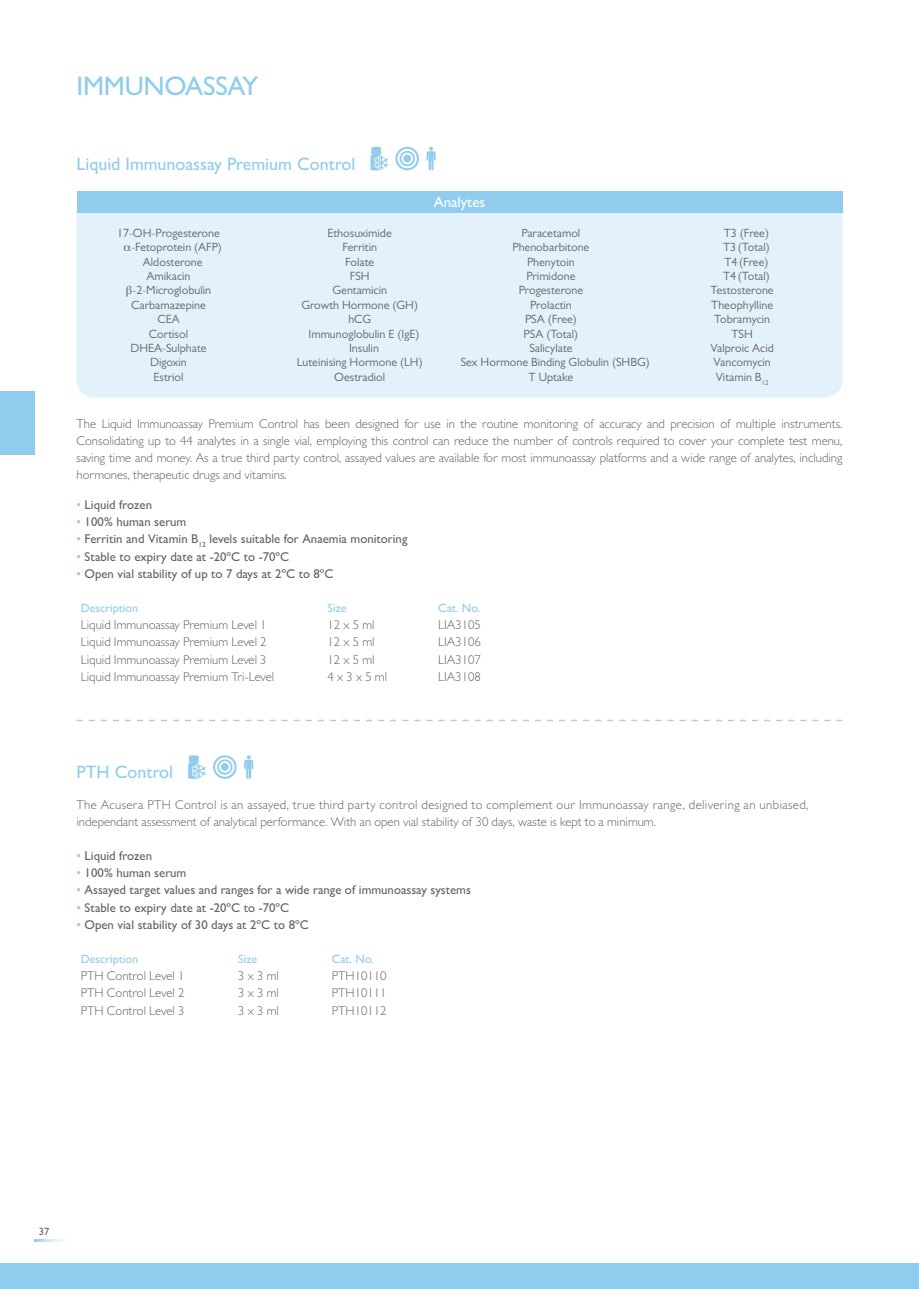
<style>
.page{position:relative;width:919px;height:1289px;background:#fff}
.page>*{position:absolute;margin:0;border:0;box-sizing:border-box;transform-origin:0 0}
.t1{font:500 27px "Gill Sans MT Pro";letter-spacing:-.01em;color:#90ccec}
.t2{font:500 18px "Gill Sans MT Pro";color:#8fcced}
.t3{font:500 15px "Gill Sans MT Pro";color:#fff}
.t4{font:300 12.75px/17.2px "Gill Sans MT Pro";color:#636366}
.t5{font:500 12.75px "Gill Sans MT Pro";color:#636366}
.t6{font:300 12.75px "Gill Sans MT Pro";letter-spacing:.03em;color:#636366}
.t7{font:12px "Gill Sans MT Pro";color:#636366}
.t8{font:500 12px "Gill Sans MT Pro";color:#8fcced}
.t9{font:500 10.5px "Gill Sans MT Pro";color:#636366}
.s1{color:#8fcced}
</style>
<div class="page">
<div style="left:0;top:392px;width:34px;height:63px;background:#8fcced"></div>
<div style="left:0;top:1263px;width:918px;height:25px;background:#8fcced"></div>
<hr style="left:34px;top:1239px;width:39px;height:2px;background:#8fcced">
<div style="left:77px;top:195px;width:765px;height:203px;background:#e3f2fa;border-radius:18px"></div>
<div style="left:77px;top:192px;width:765px;height:21px;background:#8fcced"></div>
<svg style="left:370px;top:147px;width:18px;height:23px"></svg>
<svg style="left:395px;top:147px;width:24px;height:23px"></svg>
<div style="left:403px;top:154px;width:8px;height:8px;background:#91cced;border-radius:50%"></div>
<svg style="left:426px;top:147px;width:9px;height:23px"></svg>
<svg style="left:77px;top:719px;width:765px;height:2px"></svg>
<svg style="left:188px;top:755px;width:17px;height:23px"></svg>
<svg style="left:213px;top:755px;width:24px;height:23px"></svg>
<div style="left:221px;top:763px;width:8px;height:7px;background:#91cced;border-radius:50%"></div>
<svg style="left:244px;top:755px;width:9px;height:23px"></svg>
<h1 class="t1" style="left:77px;top:70px;width:183px">IMMUNOASSAY</h1>
<p class="t2" style="left:77px;top:153px;width:280px">Liquid Immunoassay Premium Control</p>
<p class="t7" style="left:117px;top:225px;width:104px">17-OH-Progesterone</p>
<p class="t7" style="left:131px;top:240px;width:92px">-Fetoprotein (AFP)</p>
<p class="t7" style="left:143px;top:254px;width:61px">Aldosterone</p>
<p class="t7" style="left:147px;top:269px;width:45px">Amikacin</p>
<p class="t7" style="left:132px;top:283px;width:80px">-2-Microglobulin</p>
<p class="t7" style="left:131px;top:297px;width:76px">Carbamazepine</p>
<p class="t7" style="left:157px;top:312px;width:24px">CEA</p>
<p class="t7" style="left:149px;top:326px;width:41px">Cortisol</p>
<p class="t7" style="left:130px;top:341px;width:78px">DHEA-Sulphate</p>
<p class="t7" style="left:150px;top:355px;width:38px">Digoxin</p>
<p class="t7" style="left:153px;top:369px;width:31px">Estriol</p>
<p class="t7" style="left:327px;top:225px;width:66px">Ethosuximide</p>
<p class="t7" style="left:342px;top:240px;width:36px">Ferritin</p>
<p class="t7" style="left:345px;top:254px;width:31px">Folate</p>
<p class="t7" style="left:350px;top:269px;width:21px">FSH</p>
<p class="t7" style="left:332px;top:283px;width:56px">Gentamicin</p>
<p class="t7" style="left:301px;top:297px;width:118px">Growth Hormone (GH)</p>
<p class="t7" style="left:348px;top:312px;width:24px">hCG</p>
<p class="t7" style="left:308px;top:326px;width:112px">Immunoglobulin E (IgE)</p>
<p class="t7" style="left:349px;top:341px;width:31px">Insulin</p>
<p class="t7" style="left:297px;top:355px;width:127px">Luteinising Hormone (LH)</p>
<p class="t7" style="left:334px;top:369px;width:53px">Oestradiol</p>
<p class="t3" style="left:433px;top:193px;width:53px">Analytes</p>
<p class="t7" style="left:521px;top:225px;width:60px">Paracetamol</p>
<p class="t7" style="left:512px;top:240px;width:78px">Phenobarbitone</p>
<p class="t7" style="left:527px;top:254px;width:49px">Phenytoin</p>
<p class="t7" style="left:526px;top:269px;width:51px">Primidone</p>
<p class="t7" style="left:518px;top:283px;width:66px">Progesterone</p>
<p class="t7" style="left:530px;top:297px;width:43px">Prolactin</p>
<p class="t7" style="left:525px;top:312px;width:53px">PSA (Free)</p>
<p class="t7" style="left:523px;top:326px;width:56px">PSA (Total)</p>
<p class="t7" style="left:529px;top:341px;width:45px">Salicylate</p>
<p class="t7" style="left:460px;top:355px;width:190px">Sex Hormone Binding Globulin (SHBG)</p>
<p class="t7" style="left:528px;top:369px;width:46px">T Uptake</p>
<p class="t7" style="left:723px;top:225px;width:47px">T3 (Free)</p>
<p class="t7" style="left:723px;top:240px;width:48px">T3 (Total)</p>
<p class="t7" style="left:724px;top:254px;width:46px">T4 (Free)</p>
<p class="t7" style="left:723px;top:269px;width:48px">T4 (Total)</p>
<p class="t7" style="left:710px;top:283px;width:65px">Testosterone</p>
<p class="t7" style="left:711px;top:297px;width:63px">Theophylline</p>
<p class="t7" style="left:714px;top:312px;width:57px">Tobramycin</p>
<p class="t7" style="left:731px;top:326px;width:23px">TSH</p>
<p class="t7" style="left:710px;top:341px;width:65px">Valproic Acid</p>
<p class="t7" style="left:713px;top:355px;width:59px">Vancomycin</p>
<p class="t7" style="left:715px;top:369px;width:54px">Vitamin B<sub>12</sub></p>
<p class="t4" style="left:77px;top:414px;width:767px">The Liquid Immunoassay Premium Control has been designed for use in the routine monitoring of accuracy and precision of multiple instruments.<br>Consolidating up to 44 analytes in a single vial, employing this control can reduce the number of controls required to cover your complete test menu,</p>
<p class="t4" style="left:77px;top:449px;width:767px">saving time and money. As a true third party control, assayed values are available for most immunoassay platforms and a wide range of analytes, including hormones, therapeutic drugs and vitamins.</p>
<p class="t5" style="left:77px;top:497px;width:77px"><span class="s1">•</span> Liquid frozen</p>
<p class="t5" style="left:77px;top:514px;width:111px"><span class="s1">•</span> 100% human serum</p>
<p class="t5" style="left:77px;top:531px;width:332px"><span class="s1">•</span> Ferritin and Vitamin B<sub>12</sub> levels suitable for Anaemia monitoring</p>
<p class="t5" style="left:77px;top:548px;width:214px"><span class="s1">•</span> Stable to expiry date at -20ºC to -70ºC</p>
<p class="t5" style="left:77px;top:566px;width:258px"><span class="s1">•</span> Open vial stability of up to 7 days at 2ºC to 8ºC</p>
<p class="t8" style="left:81px;top:600px;width:59px">Description</p>
<p class="t8" style="left:327px;top:600px;width:20px">Size</p>
<p class="t8" style="left:438px;top:600px;width:44px">Cat. No.</p>
<p class="t4" style="left:81px;top:615px;width:187px">Liquid Immunoassay Premium Level 1</p>
<p class="t4" style="left:327px;top:615px;width:49px">12 x 5 ml</p>
<p class="t4" style="left:438px;top:615px;width:44px">LIA3105</p>
<p class="t4" style="left:81px;top:633px;width:187px">Liquid Immunoassay Premium Level 2</p>
<p class="t4" style="left:327px;top:633px;width:49px">12 x 5 ml</p>
<p class="t4" style="left:438px;top:633px;width:44px">LIA3106</p>
<p class="t4" style="left:81px;top:650px;width:187px">Liquid Immunoassay Premium Level 3</p>
<p class="t4" style="left:327px;top:650px;width:49px">12 x 5 ml</p>
<p class="t4" style="left:438px;top:650px;width:44px">LIA3107</p>
<p class="t4" style="left:81px;top:668px;width:195px">Liquid Immunoassay Premium Tri-Level</p>
<p class="t4" style="left:327px;top:668px;width:61px">4 x 3 x 5 ml</p>
<p class="t4" style="left:438px;top:668px;width:44px">LIA3108</p>
<p class="t2" style="left:77px;top:761px;width:98px">PTH Control</p>
<p class="t6" style="left:77px;top:796px;width:733px">The Acusera PTH Control is an assayed, true third party control designed to complement our Immunoassay range, delivering an unbiased,</p>
<p class="t4" style="left:77px;top:813px;width:581px">independant assessment of analytical performance. With an open vial stability of 30 days, waste is kept to a minimum.</p>
<p class="t5" style="left:77px;top:848px;width:77px"><span class="s1">•</span> Liquid frozen</p>
<p class="t5" style="left:77px;top:865px;width:111px"><span class="s1">•</span> 100% human serum</p>
<p class="t5" style="left:77px;top:882px;width:396px"><span class="s1">•</span> Assayed target values and ranges for a wide range of immunoassay systems</p>
<p class="t5" style="left:77px;top:899px;width:214px"><span class="s1">•</span> Stable to expiry date at -20ºC to -70ºC</p>
<p class="t5" style="left:77px;top:917px;width:234px"><span class="s1">•</span> Open vial stability of 30 days at 2ºC to 8ºC</p>
<p class="t8" style="left:81px;top:951px;width:59px">Description</p>
<p class="t8" style="left:238px;top:951px;width:20px">Size</p>
<p class="t8" style="left:332px;top:951px;width:44px">Cat. No.</p>
<p class="t4" style="left:81px;top:966px;width:105px">PTH Control Level 1</p>
<p class="t4" style="left:238px;top:966px;width:42px">3 x 3 ml</p>
<p class="t4" style="left:332px;top:966px;width:56px">PTH10110</p>
<p class="t4" style="left:81px;top:984px;width:105px">PTH Control Level 2</p>
<p class="t4" style="left:238px;top:984px;width:42px">3 x 3 ml</p>
<p class="t4" style="left:332px;top:984px;width:56px">PTH10111</p>
<p class="t4" style="left:81px;top:1001px;width:105px">PTH Control Level 3</p>
<p class="t4" style="left:238px;top:1001px;width:42px">3 x 3 ml</p>
<p class="t4" style="left:332px;top:1001px;width:56px">PTH10112</p>
<p class="t9" style="left:39px;top:1225px;width:12px">37</p>
</div>
